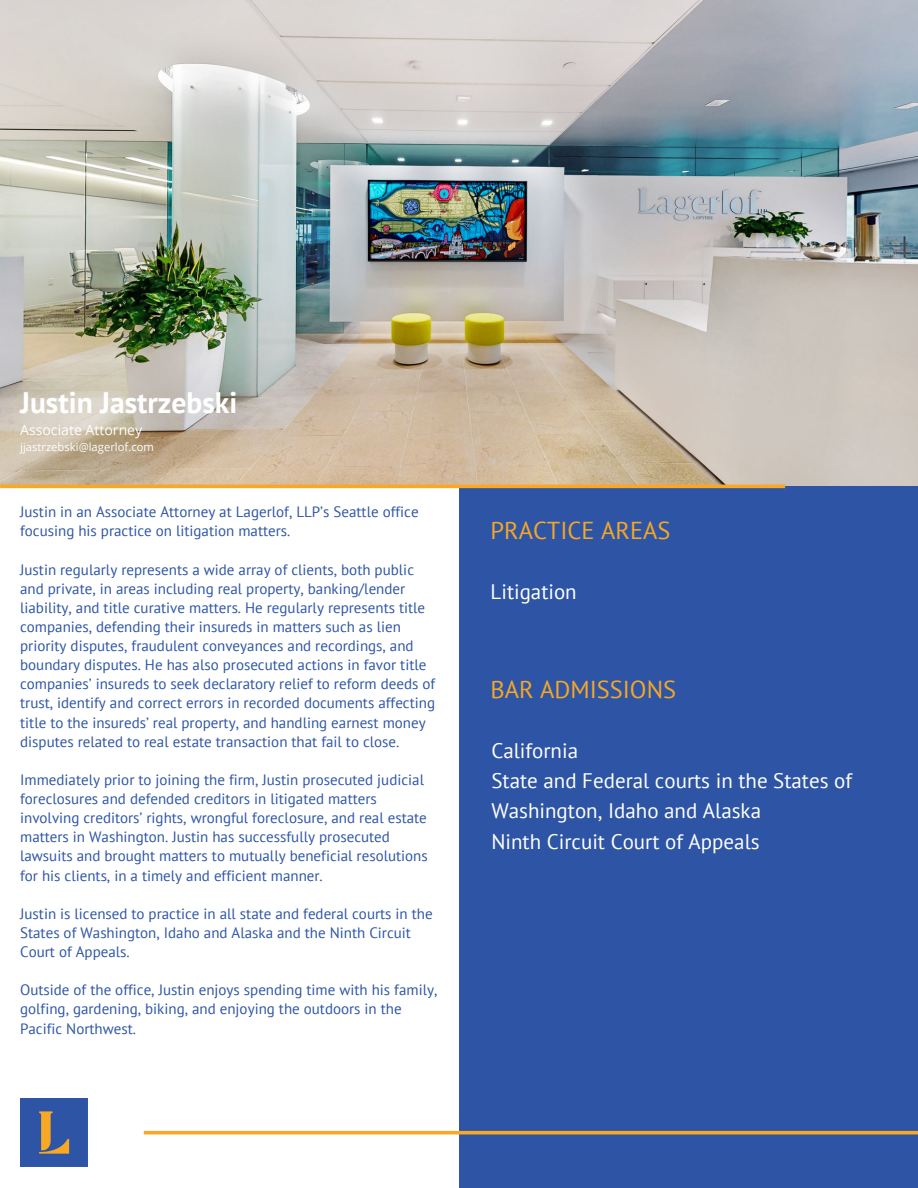
<style>
.page{position:relative;width:918px;height:1188px;background:#fff}
.page>*{position:absolute;margin:0;border:0;box-sizing:border-box;transform-origin:0 0}
.t1{font:700 29.55px "PT Sans";color:#fff}
.t2{font:24.45px "PT Sans";color:#f6a726}
.t3{font:21px/30.3px "PT Sans";color:#fff}
.t4{font:15px/19.2px "PT Sans";color:#2e55a5}
.t5{font:14.1px "Open Sans";color:#fff}
.t6{font:11.25px "Open Sans";color:#fff}
</style>
<div class="page">
<img style="left:0;top:0;width:918px;height:486px">
<div style="left:459px;top:486px;width:459px;height:702px;background:#2e55a5"></div>
<hr style="left:144px;top:1131px;width:774px;height:3px;background:#f8a825">
<hr style="left:0;top:485px;width:785px;height:3px;background:#f8a825">
<img style="left:20px;top:1099px;width:68px;height:67px">
<p class="t1" style="left:20px;top:383px;width:219px">Justin Jastrzebski</p>
<p class="t5" style="left:20px;top:420px;width:124px">Associate Attorney</p>
<p class="t6" style="left:20px;top:439px;width:135px">jjastrzebski@lagerlof.com</p>
<p class="t4" style="left:20px;top:502px;width:400px">Justin in an Associate Attorney at Lagerlof, LLP’s Seattle office focusing his practice on litigation matters.</p>
<p class="t4" style="left:20px;top:559px;width:417px">Justin regularly represents a wide array of clients, both public and private, in areas including real property, banking/lender liability, and title curative matters. He regularly represents title companies, defending their insureds in matters such as lien priority disputes, fraudulent conveyances and recordings, and boundary disputes. He has also prosecuted actions in favor title companies’ insureds to seek declaratory relief to reform deeds of trust, identify and correct errors in recorded documents affecting title to the insureds’ real property, and handling earnest money disputes related to real estate transaction that fail to close.</p>
<p class="t4" style="left:20px;top:770px;width:409px">Immediately prior to joining the firm, Justin prosecuted judicial foreclosures and defended creditors in litigated matters involving creditors’ rights, wrongful foreclosure, and real estate matters in Washington. Justin has successfully prosecuted lawsuits and brought matters to mutually beneficial resolutions for his clients, in a timely and efficient manner.</p>
<p class="t4" style="left:20px;top:904px;width:414px">Justin is licensed to practice in all state and federal courts in the<br>States of Washington, Idaho and Alaska and the Ninth Circuit<br>Court of Appeals.</p>
<p class="t4" style="left:20px;top:980px;width:419px">Outside of the office, Justin enjoys spending time with his family, golfing, gardening, biking, and enjoying the outdoors in the<br>Pacific Northwest.</p>
<p class="t2" style="left:491px;top:514px;width:181px">PRACTICE AREAS</p>
<p class="t3" style="left:491px;top:576px;width:88px">Litigation</p>
<p class="t2" style="left:491px;top:673px;width:187px">BAR ADMISSIONS</p>
<p class="t3" style="left:491px;top:735px;width:88px">California</p>
<p class="t3" style="left:491px;top:765px;width:362px">State and Federal courts in the States of<br>Washington, Idaho and Alaska</p>
<p class="t3" style="left:491px;top:826px;width:270px">Ninth Circuit Court of Appeals</p>
</div>
